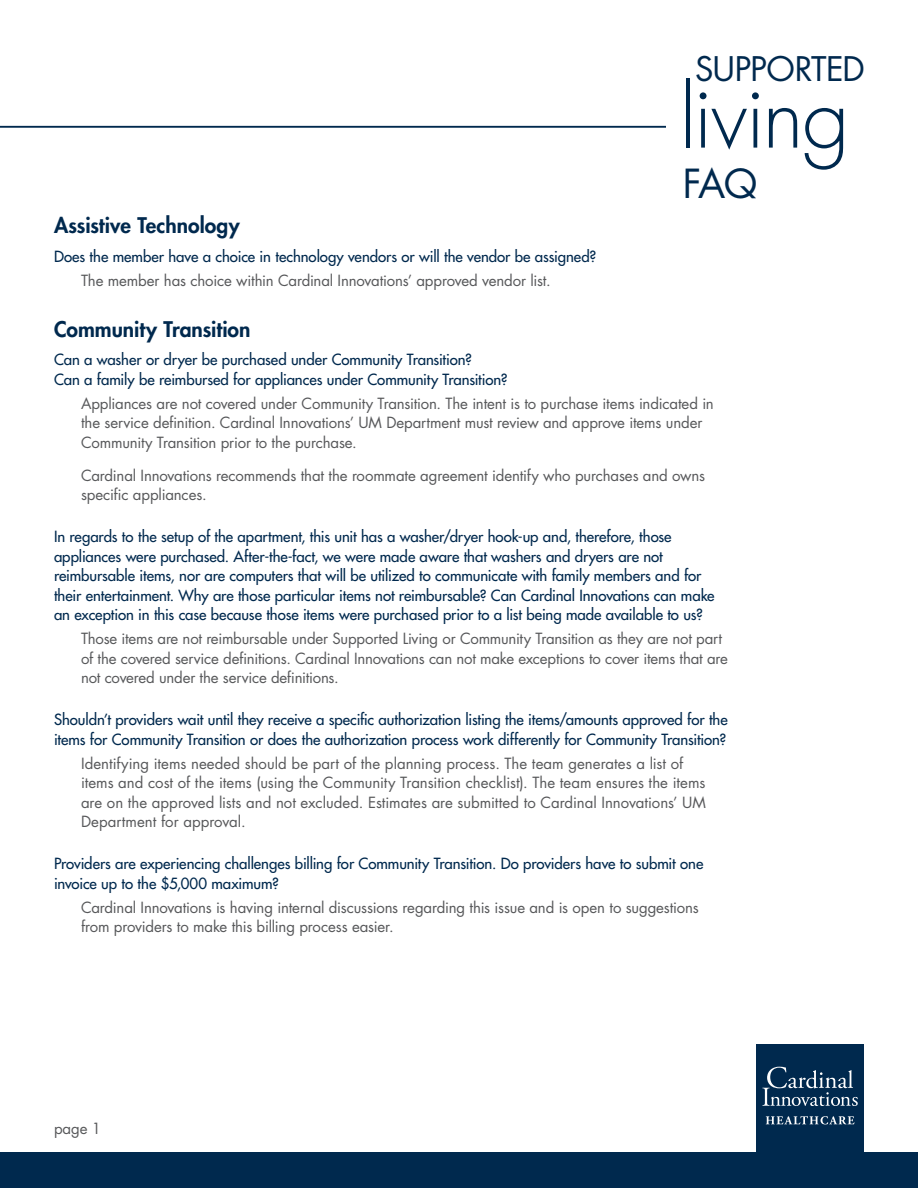
<style>
.page{position:relative;width:918px;height:1188px;background:#fff}
.page>*{position:absolute;margin:0;border:0;box-sizing:border-box;transform-origin:0 0}
.t1{font:300 84px "Futura Std";letter-spacing:-.025em;color:#00294e}
.t2{font:39px "Futura Std";color:#00294e}
.t3{font:33px "Futura Std";letter-spacing:-.025em;color:#00294e}
.t4{font:800 21px "Futura Std";color:#00294e}
.t5{font:15px/19.5px "Futura Std";letter-spacing:-.01em;color:#57585a}
.t6{font:500 15px/19.5px "Futura Std";letter-spacing:-.005em;color:#00294e}
</style>
<div class="page">
<hr style="left:0;top:126px;width:666px;height:2px;background:#00294e">
<div style="left:756px;top:1044px;width:108px;height:108px;background:#00294e"></div>
<svg style="left:762px;top:1067px;width:96px;height:39px"></svg>
<svg style="left:766px;top:1116px;width:88px;height:8px"></svg>
<div style="left:0;top:1152px;width:918px;height:36px;background:#00294e"></div>
<h3 class="t3" style="left:695px;top:48px;width:171px">SUPPORTED</h3>
<h1 class="t1" style="left:679px;top:66px;width:172px">living</h1>
<h2 class="t2" style="left:683px;top:159px;width:76px">FAQ</h2>
<h3 class="t4" style="left:54px;top:212px;width:187px">Assistive Technology</h3>
<p class="t6" style="left:54px;top:247px;width:544px">Does the member have a choice in technology vendors or will the vendor be assigned?</p>
<p class="t5" style="left:81px;top:271px;width:471px">The member has choice within Cardinal Innovations’ approved vendor list.</p>
<h3 class="t4" style="left:54px;top:316px;width:198px">Community Transition</h3>
<p class="t6" style="left:54px;top:350px;width:455px">Can a washer or dryer be purchased under Community Transition?<br>Can a family be reimbursed for appliances under Community Transition?</p>
<p class="t5" style="left:81px;top:394px;width:634px">Appliances are not covered under Community Transition. The intent is to purchase items indicated in the service definition. Cardinal Innovations’ UM Department must review and approve items under<br>Community Transition prior to the purchase.</p>
<p class="t5" style="left:81px;top:466px;width:626px">Cardinal Innovations recommends that the roommate agreement identify who purchases and owns specific appliances.</p>
<p class="t6" style="left:54px;top:527px;width:662px">In regards to the setup of the apartment, this unit has a washer/dryer hook-up and, therefore, those appliances were purchased. After-the-fact, we were made aware that washers and dryers are not reimbursable items, nor are computers that will be utilized to communicate with family members and for their entertainment. Why are those particular items not reimbursable? Can Cardinal Innovations can make an exception in this case because those items were purchased prior to a list being made available to us?</p>
<p class="t5" style="left:81px;top:629px;width:648px">Those items are not reimbursable under Supported Living or Community Transition as they are not part of the covered service definitions. Cardinal Innovations can not make exceptions to cover items that are not covered under the service definitions.</p>
<p class="t6" style="left:54px;top:710px;width:675px">Shouldn’t providers wait until they receive a specific authorization listing the items/amounts approved for the items for Community Transition or does the authorization process work differently for Community Transition?</p>
<p class="t5" style="left:81px;top:754px;width:627px">Identifying items needed should be part of the planning process. The team generates a list of items and cost of the items (using the Community Transition checklist). The team ensures the items are on the approved lists and not excluded. Estimates are submitted to Cardinal Innovations’ UM Department for approval.</p>
<p class="t6" style="left:54px;top:854px;width:651px">Providers are experiencing challenges billing for Community Transition. Do providers have to submit one invoice up to the $5,000 maximum?</p>
<p class="t5" style="left:81px;top:898px;width:619px">Cardinal Innovations is having internal discussions regarding this issue and is open to suggestions from providers to make this billing process easier.</p>
<p class="t5" style="left:54px;top:1119px;width:49px">page 1</p>
</div>
